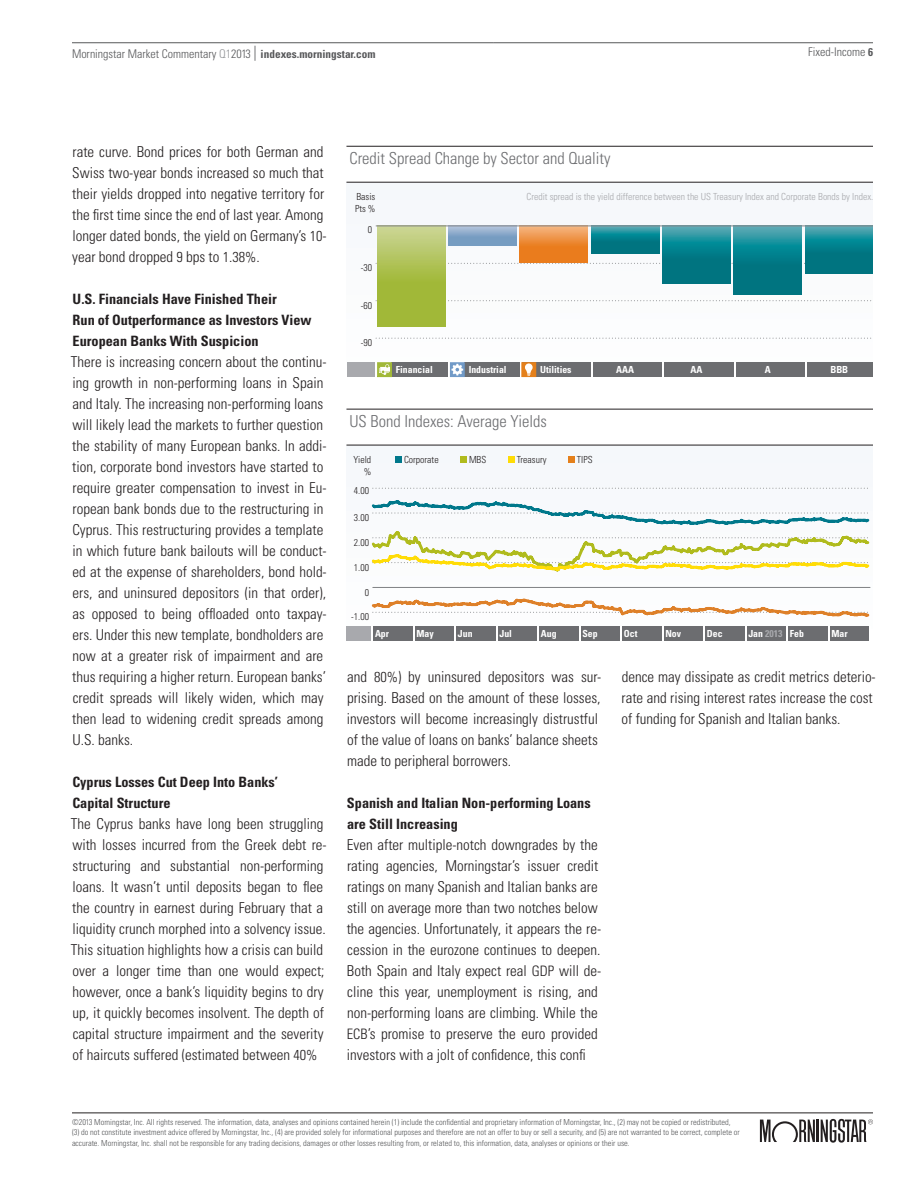
<style>
.page{position:relative;width:918px;height:1188px;background:#fff}
.page>*{position:absolute;margin:0;border:0;box-sizing:border-box;transform-origin:0 0}
.t1{font:300 condensed 16.5px "Univers LT Std";color:#6c6d70}
.Body___UNI_47_10_14{font:300 condensed 15px/21px "Univers LT Std";color:#231f20}
.SubHead___UNI_67_9_5{font:700 condensed 14.25px/21px "Univers LT Std";color:#231f20}
.t2{font:300 condensed 12px "Univers LT Std";color:#57585a}
.t3{font:300 condensed 9.75px "Univers LT Std";color:#a8a9ad}
.t4{font:700 condensed 9.75px "Univers LT Std";color:#fff}
.t5{font:300 condensed 9.75px/11.7px "Univers LT Std";color:#231f20;text-align:right}
.t6{font:300 condensed 8.25px/10.5px "Univers LT Std";color:#57585a}
.s1{color:#939598}
.s2{font-size:15px}
.s3{font-weight:700;font-size:11.25px}
.s4{font-size:14.4px}
.s5{color:#a8a9ad}
</style>
<div class="page">
<hr style="left:72px;top:1113px;width:801px;height:1px;background:#231f20">
<hr style="left:817px;top:1120px;width:2px;height:22px;background:#231f20">
<svg style="left:760px;top:1120px;width:55px;height:22px"></svg>
<svg style="left:821px;top:1119px;width:52px;height:24px"></svg>
<hr style="left:72px;top:42px;width:422px;height:1px;background:#57585a">
<hr style="left:494px;top:42px;width:379px;height:1px;background:#57585a">
<div style="left:346px;top:445px;width:527px;height:196px;background:#f7f9fc"></div>
<hr style="left:346px;top:409px;width:527px;height:1px;background:#231f20">
<hr style="left:346px;top:445px;width:527px;height:1px;background:#231f20">
<div style="left:346px;top:626px;width:523px;height:15px;background:#6c6d70"></div>
<div style="left:346px;top:626px;width:26px;height:15px;background:#a8a9ad"></div>
<svg style="left:372px;top:626px;width:1px;height:15px"></svg>
<svg style="left:413px;top:626px;width:2px;height:15px"></svg>
<svg style="left:454px;top:626px;width:2px;height:15px"></svg>
<svg style="left:537px;top:626px;width:2px;height:15px"></svg>
<svg style="left:579px;top:626px;width:1px;height:15px"></svg>
<svg style="left:620px;top:626px;width:2px;height:15px"></svg>
<svg style="left:662px;top:626px;width:1px;height:15px"></svg>
<svg style="left:703px;top:626px;width:2px;height:15px"></svg>
<svg style="left:745px;top:626px;width:1px;height:15px"></svg>
<svg style="left:786px;top:626px;width:2px;height:15px"></svg>
<svg style="left:828px;top:626px;width:1px;height:15px"></svg>
<svg style="left:496px;top:626px;width:1px;height:15px"></svg>
<svg style="left:373px;top:488px;width:495px;height:1px"></svg>
<hr style="left:373px;top:587px;width:497px;height:1px;background:#808285">
<div style="left:395px;top:456px;width:7px;height:7px;background:#00788b"></div>
<div style="left:460px;top:456px;width:7px;height:7px;background:#b0bb1d"></div>
<div style="left:508px;top:456px;width:7px;height:7px;background:#ffdc06"></div>
<div style="left:568px;top:456px;width:7px;height:7px;background:#e4801b"></div>
<svg style="left:371px;top:500px;width:499px;height:72px"></svg>
<svg style="left:371px;top:598px;width:499px;height:19px"></svg>
<div style="left:346px;top:182px;width:527px;height:196px;background:#fafbfc"></div>
<hr style="left:346px;top:146px;width:527px;height:1px;background:#231f20">
<hr style="left:346px;top:182px;width:527px;height:1px;background:#231f20">
<div style="left:348px;top:362px;width:525px;height:15px;background:#6c6d70"></div>
<div style="left:348px;top:362px;width:28px;height:15px;background:#a8a9ad"></div>
<svg style="left:591px;top:362px;width:2px;height:15px"></svg>
<svg style="left:734px;top:362px;width:1px;height:15px"></svg>
<svg style="left:663px;top:362px;width:1px;height:15px"></svg>
<svg style="left:805px;top:362px;width:2px;height:15px"></svg>
<svg style="left:376px;top:300px;width:496px;height:1px"></svg>
<svg style="left:376px;top:263px;width:429px;height:1px"></svg>
<svg style="left:376px;top:362px;width:16px;height:15px"></svg>
<svg style="left:448px;top:362px;width:17px;height:15px"></svg>
<svg style="left:520px;top:362px;width:16px;height:15px"></svg>
<svg style="left:448px;top:227px;width:68px;height:18px"></svg>
<svg style="left:520px;top:227px;width:68px;height:35px;background:#ec8b38"></svg>
<svg style="left:591px;top:227px;width:68px;height:27px;background:#0d818d"></svg>
<svg style="left:663px;top:227px;width:68px;height:57px;background:#0e828e"></svg>
<svg style="left:734px;top:227px;width:68px;height:68px;background:#0e828e"></svg>
<svg style="left:805px;top:227px;width:68px;height:47px;background:#0d828e"></svg>
<svg style="left:377px;top:227px;width:68px;height:99px;background:#acc052"></svg>
<svg style="left:376px;top:338px;width:495px;height:1px"></svg>
<hr style="left:376px;top:226px;width:497px;height:1px;background:#808285">
<p class="t2" style="left:72px;top:47px;width:305px">Morningstar Market Commentary <span class="s1">Q1</span>2013 <span class="s2">|</span> <span class="s3">indexes.morningstar.com</span></p>
<p class="t2" style="left:808px;top:45px;width:66px">Fixed-Income <span class="s3">6</span></p>
<p class="Body___UNI_47_10_14" style="left:72px;top:141px;width:256px">rate curve. Bond prices for both German and Swiss two-year bonds increased so much that their yields dropped into negative territory for the first time since the end of last year. Among longer dated bonds, the yield on Germany’s <span class="s4">10</span>- year bond dropped <span class="s4">9</span> bps to <span class="s4">1</span>.<span class="s4">38%</span>.</p>
<p class="SubHead___UNI_67_9_5" style="left:73px;top:288px;width:241px">U.S. Financials Have Finished Their<br>Run of Outperformance as Investors View<br>European Banks With Suspicion</p>
<p class="Body___UNI_47_10_14" style="left:71px;top:351px;width:257px">There is increasing concern about the continu&shy;ing growth in non-performing loans in Spain and Italy. The increasing non-performing loans will likely lead the markets to further question the stability of many European banks. In addi&shy;tion, corporate bond investors have started to require greater compensation to invest in Eu&shy;ropean bank bonds due to the restructuring in Cyprus. This restructuring provides a template in which future bank bailouts will be conduct&shy;ed at the expense of shareholders, bond hold&shy;ers, and uninsured depositors (in that order), as opposed to being offloaded onto taxpay&shy;ers. Under this new template, bondholders are now at a greater risk of impairment and are thus requiring a higher return. European banks’ credit spreads will likely widen, which may then lead to widening credit spreads among U.S. banks.</p>
<p class="SubHead___UNI_67_9_5" style="left:72px;top:771px;width:207px">Cyprus Losses Cut Deep Into Banks’<br>Capital Structure</p>
<p class="Body___UNI_47_10_14" style="left:71px;top:813px;width:257px">The Cyprus banks have long been struggling with losses incurred from the Greek debt re&shy;structuring and substantial non-performing loans. It wasn’t until deposits began to flee the country in earnest during February that a liquidity crunch morphed into a solvency issue.<br>This situation highlights how a crisis can build over a longer time than one would expect; however, once a bank’s liquidity begins to dry up, it quickly becomes insolvent. The depth of capital structure impairment and the severity of haircuts suffered (estimated between <span class="s4">40%</span></p>
<p class="t1" style="left:349px;top:148px;width:263px">Credit Spread Change by Sector and Quality</p>
<p class="t5" style="left:355px;top:191px;width:22px;text-align:left">Basis<br>Pts %</p>
<p class="t3" style="left:527px;top:191px;width:348px">Credit spread is the yield difference between the US Treasury Index and Corporate Bonds by Index.</p>
<p class="t5" style="left:368px;top:223px;width:6px">0</p>
<p class="t5" style="left:361px;top:262px;width:13px">-30</p>
<p class="t5" style="left:361px;top:300px;width:13px">-60</p>
<p class="t5" style="left:361px;top:337px;width:13px">-90</p>
<p class="t4" style="left:396px;top:364px;width:38px">Financial</p>
<p class="t4" style="left:469px;top:364px;width:39px">Industrial</p>
<p class="t4" style="left:540px;top:364px;width:33px">Utilities</p>
<p class="t4" style="left:616px;top:364px;width:19px">AAA</p>
<p class="t4" style="left:691px;top:364px;width:13px">AA</p>
<p class="t4" style="left:765px;top:364px;width:7px">A</p>
<p class="t4" style="left:830px;top:364px;width:19px">BBB</p>
<p class="t1" style="left:349px;top:411px;width:199px">US Bond Indexes: Average Yields</p>
<p class="t5" style="left:354px;top:454px;width:19px">Yield %</p>
<p class="t5" style="left:404px;top:454px;width:36px">Corporate</p>
<p class="t5" style="left:469px;top:454px;width:19px">MBS</p>
<p class="t5" style="left:517px;top:454px;width:31px">Treasury</p>
<p class="t5" style="left:577px;top:454px;width:17px">TIPS</p>
<p class="t5" style="left:354px;top:485px;width:17px">4.00</p>
<p class="t5" style="left:354px;top:512px;width:17px">3.00</p>
<p class="t5" style="left:354px;top:537px;width:17px">2.00</p>
<p class="t5" style="left:354px;top:561px;width:17px">1.00</p>
<p class="t5" style="left:365px;top:586px;width:6px">0</p>
<p class="t5" style="left:351px;top:611px;width:19px">-1.00</p>
<p class="t4" style="left:375px;top:627px;width:16px">Apr</p>
<p class="t4" style="left:417px;top:627px;width:19px">May</p>
<p class="t4" style="left:458px;top:627px;width:16px">Jun</p>
<p class="t4" style="left:499px;top:627px;width:14px">Jul</p>
<p class="t4" style="left:541px;top:627px;width:17px">Aug</p>
<p class="t4" style="left:582px;top:627px;width:17px">Sep</p>
<p class="t4" style="left:624px;top:627px;width:15px">Oct</p>
<p class="t4" style="left:665px;top:627px;width:17px">Nov</p>
<p class="t4" style="left:707px;top:627px;width:17px">Dec</p>
<p class="t4" style="left:748px;top:627px;width:57px">Jan <span class="s5">2013</span> Feb</p>
<p class="t4" style="left:831px;top:627px;width:18px">Mar</p>
<p class="Body___UNI_47_10_14" style="left:347px;top:666px;width:256px">and <span class="s4">80%</span>) by uninsured depositors was sur&shy;prising. Based on the amount of these losses, investors will become increasingly distrustful of the value of loans on banks’ balance sheets made to peripheral borrowers.</p>
<p class="SubHead___UNI_67_9_5" style="left:347px;top:792px;width:245px">Spanish and Italian Non-performing Loans are Still Increasing</p>
<p class="Body___UNI_47_10_14" style="left:347px;top:834px;width:256px">Even after multiple-notch downgrades by the rating agencies, Morningstar’s issuer credit ratings on many Spanish and Italian banks are still on average more than two notches below the agencies. Unfortunately, it appears the re&shy;cession in the eurozone continues to deepen.<br>Both Spain and Italy expect real <span class="s4">GDP</span> will de&shy;cline this year, unemployment is rising, and non-performing loans are climbing. While the <span class="s4">ECB</span>’s promise to preserve the euro provided investors with a jolt of confidence, this confi</p>
<p class="Body___UNI_47_10_14" style="left:622px;top:666px;width:256px">dence may dissipate as credit metrics deterio&shy;rate and rising interest rates increase the cost of funding for Spanish and Italian banks.</p>
<p class="t6" style="left:72px;top:1117px;width:669px">©2013 Morningstar, Inc. All rights reserved. The information, data, analyses and opinions contained herein (1) include the confidential and proprietary information of Morningstar, Inc., (2) may not be copied or redistributed, (3) do not constitute investment advice offered by Morningstar, Inc., (4) are provided solely for informational purposes and therefore are not an offer to buy or sell a security, and (5) are not warranted to be correct, complete or accurate. Morningstar, Inc. shall not be responsible for any trading decisions, damages or other losses resulting from, or related to, this information, data, analyses or opinions or their use.</p>
</div>
